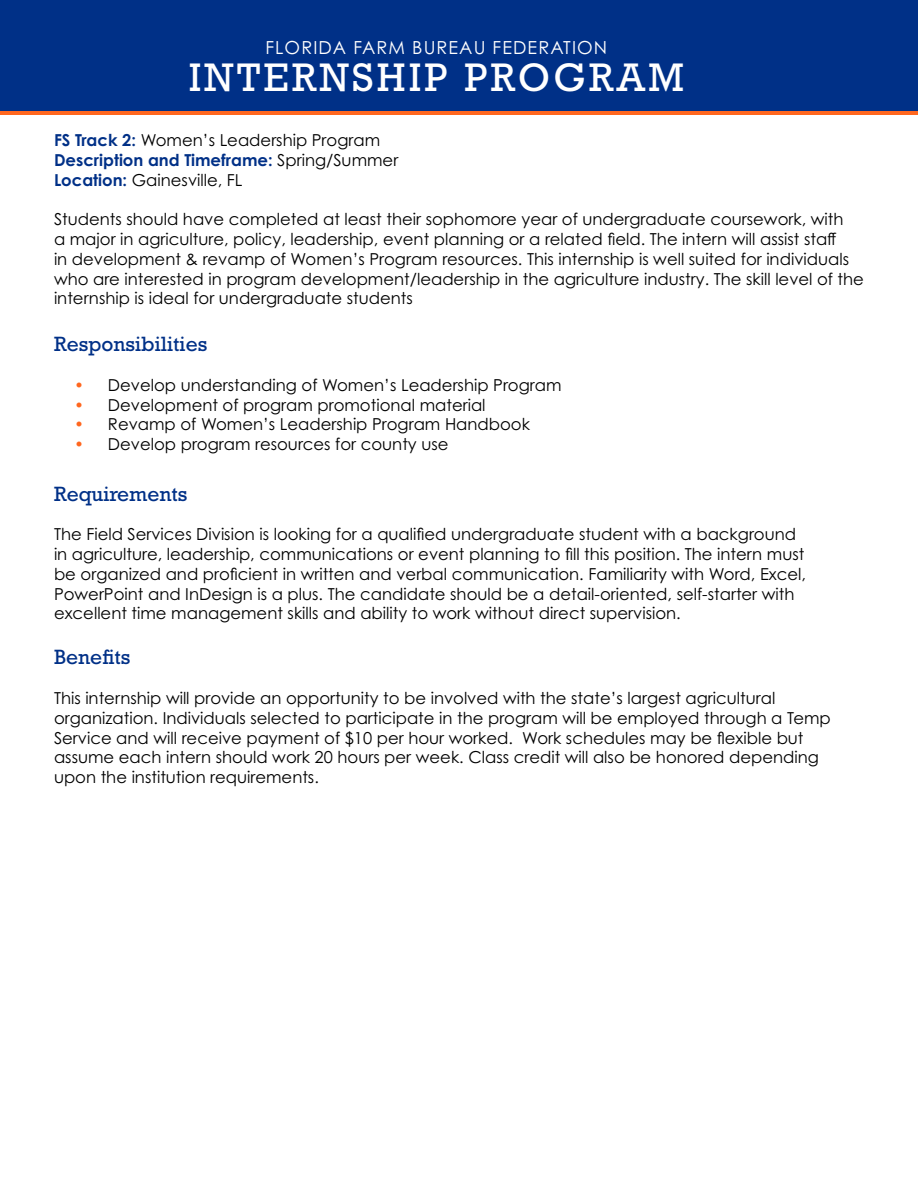
<style>
.page{position:relative;width:918px;height:1188px;background:#fff}
.page>*{position:absolute;margin:0;border:0;box-sizing:border-box;transform-origin:0 0}
.t1{font:40.5px "Rockwell Std";letter-spacing:.08em;color:#fff}
.t2{font:21px "Rockwell Std";color:#003087}
.t3{font:18px "Century Gothic Pro";letter-spacing:.06em;color:#fff}
.t4{font:16.5px/19.8px "Century Gothic Pro";color:#000}
.s1{font-weight:700;color:#003087}
.s2{color:#ff671f}
</style>
<div class="page">
<svg style="left:0;top:110px;width:918px;height:4px;fill:#ff671f"></svg>
<div style="left:0;top:0;width:918px;height:110px;background:#003087"></div>
<p class="t3" style="left:265px;top:36px;width:343px">FLORIDA FARM BUREAU FEDERATION</p>
<h1 class="t1" style="left:189px;top:54px;width:497px">INTERNSHIP PROGRAM</h1>
<p class="t4" style="left:54px;top:130px;width:346px"><span class="s1">FS Track 2:</span> Women’s Leadership Program<br><span class="s1">Description and Timeframe:</span> Spring/Summer<br><span class="s1">Location:</span> Gainesville, FL</p>
<p class="t4" style="left:54px;top:209px;width:812px">Students should have completed at least their sophomore year of undergraduate coursework, with<br>a major in agriculture, policy, leadership, event planning or a related field. The intern will assist staff<br>in development &amp; revamp of Women’s Program resources. This internship is well suited for individuals who are interested in program development/leadership in the agriculture industry. The skill level of the internship is ideal for undergraduate students</p>
<p class="t2" style="left:54px;top:332px;width:155px">Responsibilities</p>
<p class="t4" style="left:74px;top:375px;width:489px"><span class="s2">•</span> Develop understanding of Women’s Leadership Program</p>
<p class="t4" style="left:74px;top:394px;width:413px"><span class="s2">•</span> Development of program promotional material</p>
<p class="t4" style="left:74px;top:414px;width:457px"><span class="s2">•</span> Revamp of Women’s Leadership Program Handbook</p>
<p class="t4" style="left:74px;top:434px;width:376px"><span class="s2">•</span> Develop program resources for county use</p>
<p class="t2" style="left:54px;top:481px;width:135px">Requirements</p>
<p class="t4" style="left:54px;top:524px;width:754px">The Field Services Division is looking for a qualified undergraduate student with a background in agriculture, leadership, communications or event planning to fill this position. The intern must be organized and proficient in written and verbal communication. Familiarity with Word, Excel, PowerPoint and InDesign is a plus. The candidate should be a detail-oriented, self-starter with excellent time management skills and ability to work without direct supervision.</p>
<p class="t2" style="left:54px;top:645px;width:78px">Benefits</p>
<p class="t4" style="left:54px;top:688px;width:778px">This internship will provide an opportunity to be involved with the state’s largest agricultural organization. Individuals selected to participate in the program will be employed through a Temp Service and will receive payment of $10 per hour worked. Work schedules may be flexible but assume each intern should work 20 hours per week. Class credit will also be honored depending upon the institution requirements.</p>
</div>
